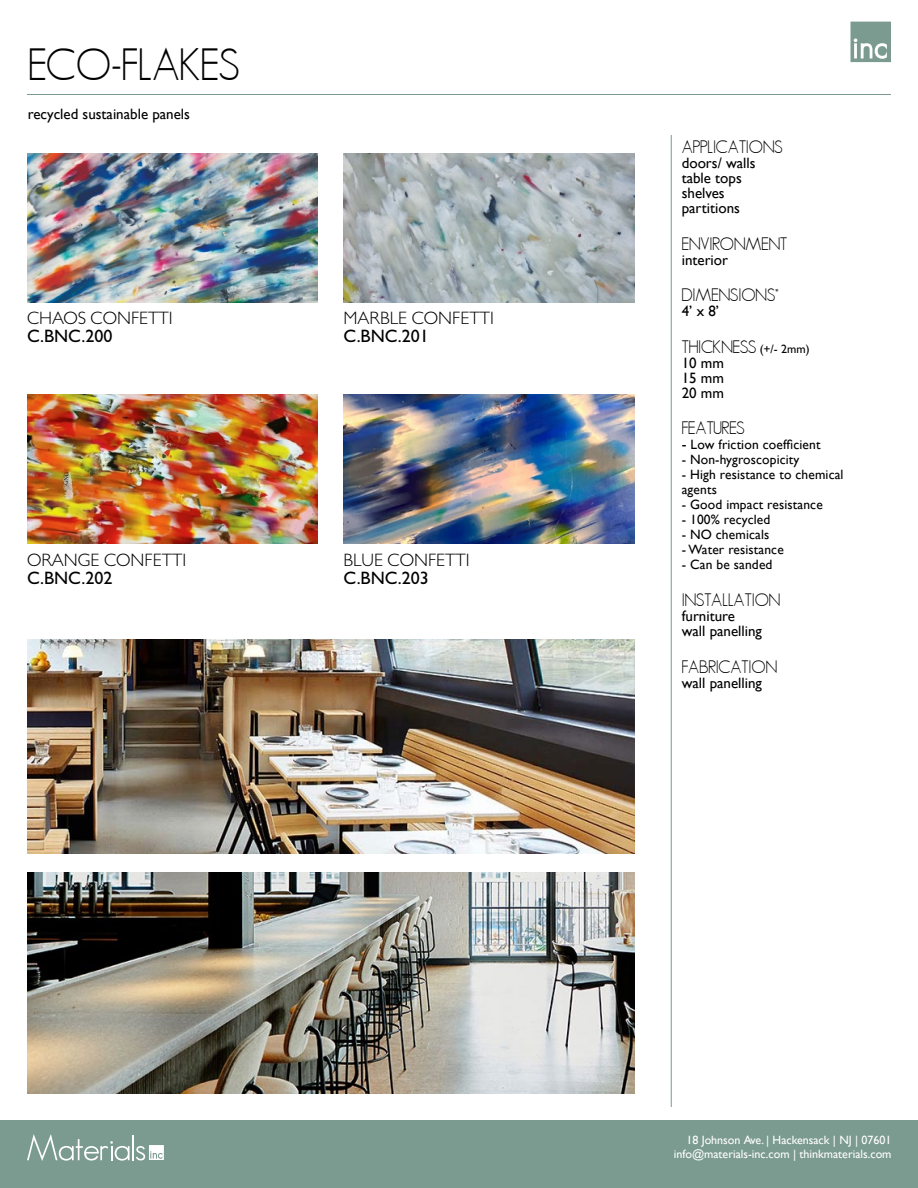
<style>
.page{position:relative;width:918px;height:1188px;background:#fff}
.page>*{position:absolute;margin:0;border:0;box-sizing:border-box;transform-origin:0 0}
.t1{font:45px "MAXIMO";color:#000}
.t2{font:18px "MAXIMO";color:#000}
.t3{font:300 18px "Gill Sans";color:#000}
.t4{font:500 18px "Gill Sans";color:#000}
.t5{font:15px/15px "Gill Sans";color:#000}
.t6{font:13.5px/15px "Gill Sans";letter-spacing:.01em;color:#000}
.t7{font:12px/14.4px "Gill Sans";color:#fff;text-align:right}
.s1{font-family:"Gill Sans";font-size:12px}
.s2{font-size:15px}
</style>
<div class="page">
<hr style="left:27px;top:94px;width:864px;height:1px;background:#7b9b90">
<div style="left:0;top:1120px;width:918px;height:68px;background:#7b9b90"></div>
<svg style="left:27px;top:1134px;width:103px;height:27px"></svg>
<hr style="left:132px;top:1135px;width:2px;height:25px;background:#fff">
<svg style="left:136px;top:1145px;width:28px;height:15px"></svg>
<svg style="left:850px;top:22px;width:41px;height:40px;background:#90aaa1"></svg>
<hr style="left:671px;top:135px;width:1px;height:972px;background:#7b9b90">
<img style="left:27px;top:153px;width:291px;height:149px">
<img style="left:27px;top:395px;width:291px;height:149px">
<img style="left:344px;top:153px;width:290px;height:149px">
<img style="left:344px;top:395px;width:290px;height:149px">
<img style="left:27px;top:639px;width:607px;height:214px">
<img style="left:27px;top:873px;width:607px;height:221px">
<h1 class="t1" style="left:28px;top:39px;width:213px">ECO-FLAKES</h1>
<p class="t5" style="left:28px;top:106px;width:164px">recycled sustainable panels</p>
<h2 class="t3" style="left:27px;top:308px;width:147px">CHAOS CONFETTI</h2>
<h2 class="t4" style="left:27px;top:326px;width:87px">C.BNC.200</h2>
<h2 class="t3" style="left:27px;top:549px;width:161px">ORANGE CONFETTI</h2>
<h2 class="t4" style="left:27px;top:567px;width:87px">C.BNC.202</h2>
<h2 class="t3" style="left:343px;top:308px;width:152px">MARBLE CONFETTI</h2>
<h2 class="t4" style="left:343px;top:326px;width:87px">C.BNC.201</h2>
<h2 class="t3" style="left:343px;top:549px;width:128px">BLUE CONFETTI</h2>
<h2 class="t4" style="left:343px;top:567px;width:87px">C.BNC.203</h2>
<h2 class="t2" style="left:682px;top:137px;width:102px">APPLICATIONS</h2>
<p class="t5" style="left:682px;top:156px;width:75px">doors/ walls table tops shelves partitions</p>
<h2 class="t2" style="left:682px;top:233px;width:107px">ENVIRONMENT</h2>
<p class="t5" style="left:682px;top:252px;width:48px">interior</p>
<h2 class="t2" style="left:682px;top:285px;width:99px">DIMENSIONS*</h2>
<p class="t5" style="left:682px;top:304px;width:39px">4’ x 8’</p>
<h2 class="t2" style="left:682px;top:337px;width:129px">THICKNESS <span class="s1">(+/- 2mm)</span></h2>
<p class="t5" style="left:682px;top:356px;width:44px;text-align:justify">10 mm 15 mm 20 mm</p>
<h2 class="t2" style="left:682px;top:418px;width:64px">FEATURES</h2>
<p class="t6" style="left:682px;top:438px;width:140px"><span class="s2">-</span> Low friction coefficient</p>
<p class="t6" style="left:682px;top:453px;width:119px">- Non-hygroscopicity</p>
<p class="t6" style="left:682px;top:468px;width:163px">- High resistance to chemical agents</p>
<p class="t6" style="left:682px;top:498px;width:143px">- Good impact resistance</p>
<p class="t6" style="left:682px;top:513px;width:90px">- 100% recycled</p>
<p class="t6" style="left:682px;top:528px;width:89px">- NO chemicals</p>
<p class="t6" style="left:682px;top:543px;width:104px">- Water resistance</p>
<p class="t6" style="left:682px;top:558px;width:92px">- Can be sanded</p>
<h2 class="t2" style="left:682px;top:590px;width:100px">INSTALLATION</h2>
<p class="t5" style="left:682px;top:609px;width:82px">furniture wall panelling</p>
<h2 class="t2" style="left:682px;top:656px;width:97px">FABRICATION</h2>
<p class="t5" style="left:682px;top:675px;width:82px">wall panelling</p>
<p class="t7" style="left:674px;top:1133px;width:219px">18 Johnson Ave. | Hackensack | NJ | 07601 info@materials-inc.com | thinkmaterials.com</p>
</div>
